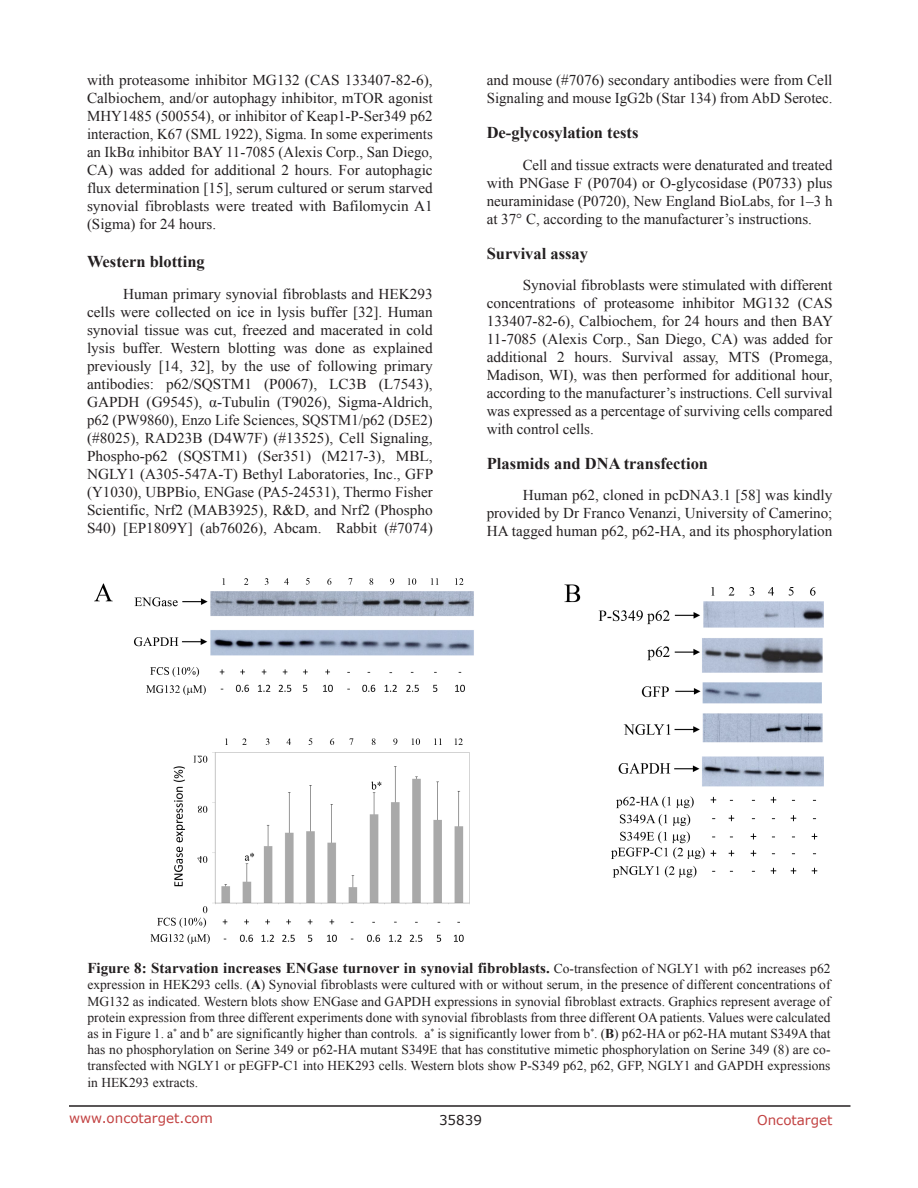
<style>
.page{position:relative;width:918px;height:1188px;background:#fff}
.page>*{position:absolute;margin:0;border:0;box-sizing:border-box;transform-origin:0 0}
.SubHeading{font:700 16.5px "Times New Roman";color:#231f20}
.BodyText{font:15px/18px "Times New Roman";color:#231f20;text-align:justify}
.Figuretrx{font:700 15px "Times New Roman";color:#231f20}
.Figuretrx-2{font:13.5px/16.2px "Times New Roman";color:#231f20;text-align:justify}
.t1{font:13.5px "Verdana";color:#c24141}
.t2{font:13.5px "Verdana";color:#231f20}
.s1{font-weight:400;font-size:13.5px}
.s2{font-weight:700}
</style>
<div class="page">
<hr style="left:69px;top:1105px;width:781px;height:2px;background:#231f20">
<img style="left:94px;top:578px;width:730px;height:365px">
<p class="BodyText" style="left:87px;top:71px;width:347px">with proteasome inhibitor MG132 (CAS 133407-82-6), Calbiochem, and/or autophagy inhibitor, mTOR agonist MHY1485 (500554), or inhibitor of Keap1-P-Ser349 p62 interaction, K67 (SML 1922), Sigma. In some experiments an IkBα inhibitor BAY 11-7085 (Alexis Corp., San Diego, CA) was added for additional 2 hours. For autophagic flux determination [15], serum cultured or serum starved synovial fibroblasts were treated with Bafilomycin A1 (Sigma) for 24 hours.</p>
<p class="SubHeading" style="left:87px;top:250px;width:119px">Western blotting</p>
<p class="BodyText" style="left:87px;top:284px;width:348px;text-indent:36px">Human primary synovial fibroblasts and HEK293 cells were collected on ice in lysis buffer [32]. Human synovial tissue was cut, freezed and macerated in cold lysis buffer. Western blotting was done as explained previously [14, 32], by the use of following primary antibodies: p62/SQSTM1 (P0067), LC3B (L7543), GAPDH (G9545), α-Tubulin (T9026), Sigma-Aldrich, p62 (PW9860), Enzo Life Sciences, SQSTM1/p62 (D5E2) (#8025), RAD23B (D4W7F) (#13525), Cell Signaling, Phospho-p62 (SQSTM1) (Ser351) (M217-3), MBL, NGLY1 (A305-547A-T) Bethyl Laboratories, Inc., GFP (Y1030), UBPBio, ENGase (PA5-24531), Thermo Fisher Scientific, Nrf2 (MAB3925), R&amp;D, and Nrf2 (Phospho S40) [EP1809Y] (ab76026), Abcam. Rabbit (#7074)</p>
<p class="BodyText" style="left:487px;top:71px;width:347px">and mouse (#7076) secondary antibodies were from Cell<br>Signaling and mouse IgG2b (Star 134) from AbD Serotec.</p>
<p class="SubHeading" style="left:487px;top:121px;width:153px">De-glycosylation tests</p>
<p class="BodyText" style="left:487px;top:155px;width:347px;text-indent:36px">Cell and tissue extracts were denaturated and treated with PNGase F (P0704) or O-glycosidase (P0733) plus neuraminidase (P0720), New England BioLabs, for 1–3 h at 37° C, according to the manufacturer’s instructions.</p>
<p class="SubHeading" style="left:487px;top:242px;width:103px">Survival assay</p>
<p class="BodyText" style="left:487px;top:276px;width:348px;text-indent:36px">Synovial fibroblasts were stimulated with different concentrations of proteasome inhibitor MG132 (CAS 133407-82-6), Calbiochem, for 24 hours and then BAY 11-7085 (Alexis Corp., San Diego, CA) was added for additional 2 hours. Survival assay, MTS (Promega, Madison, WI), was then performed for additional hour, according to the manufacturer’s instructions. Cell survival was expressed as a percentage of surviving cells compared with control cells.</p>
<p class="SubHeading" style="left:487px;top:452px;width:223px">Plasmids and DNA transfection</p>
<p class="BodyText" style="left:487px;top:486px;width:347px;text-indent:36px">Human p62, cloned in pcDNA3.1 [58] was kindly provided by Dr Franco Venanzi, University of Camerino; HA tagged human p62, p62-HA, and its phosphorylation</p>
<p class="Figuretrx" style="left:87px;top:958px;width:745px">Figure 8: Starvation increases ENGase turnover in synovial fibroblasts. <span class="s1">Co-transfection of NGLY1 with p62 increases p62</span></p>
<p class="Figuretrx-2" style="left:87px;top:977px;width:745px">expression in HEK293 cells. (<span class="s2">A</span>) Synovial fibroblasts were cultured with or without serum, in the presence of different concentrations of MG132 as indicated. Western blots show ENGase and GAPDH expressions in synovial fibroblast extracts. Graphics represent average of protein expression from three different experiments done with synovial fibroblasts from three different OA patients. Values were calculated as in Figure 1. a<sup>*</sup> and b<sup>*</sup> are significantly higher than controls. a<sup>*</sup> is significantly lower from b<sup>*</sup>. (<span class="s2">B</span>) p62-HA or p62-HA mutant S349A that has no phosphorylation on Serine 349 or p62-HA mutant S349E that has constitutive mimetic phosphorylation on Serine 349 (8) are co&shy;transfected with NGLY1 or pEGFP-C1 into HEK293 cells. Western blots show P-S349 p62, p62, GFP, NGLY1 and GAPDH expressions in HEK293 extracts.</p>
<p class="t1" style="left:69px;top:1109px;width:145px">www.oncotarget.com</p>
<p class="t2" style="left:439px;top:1111px;width:44px">35839</p>
<p class="t1" style="left:757px;top:1111px;width:77px">Oncotarget</p>
</div>
